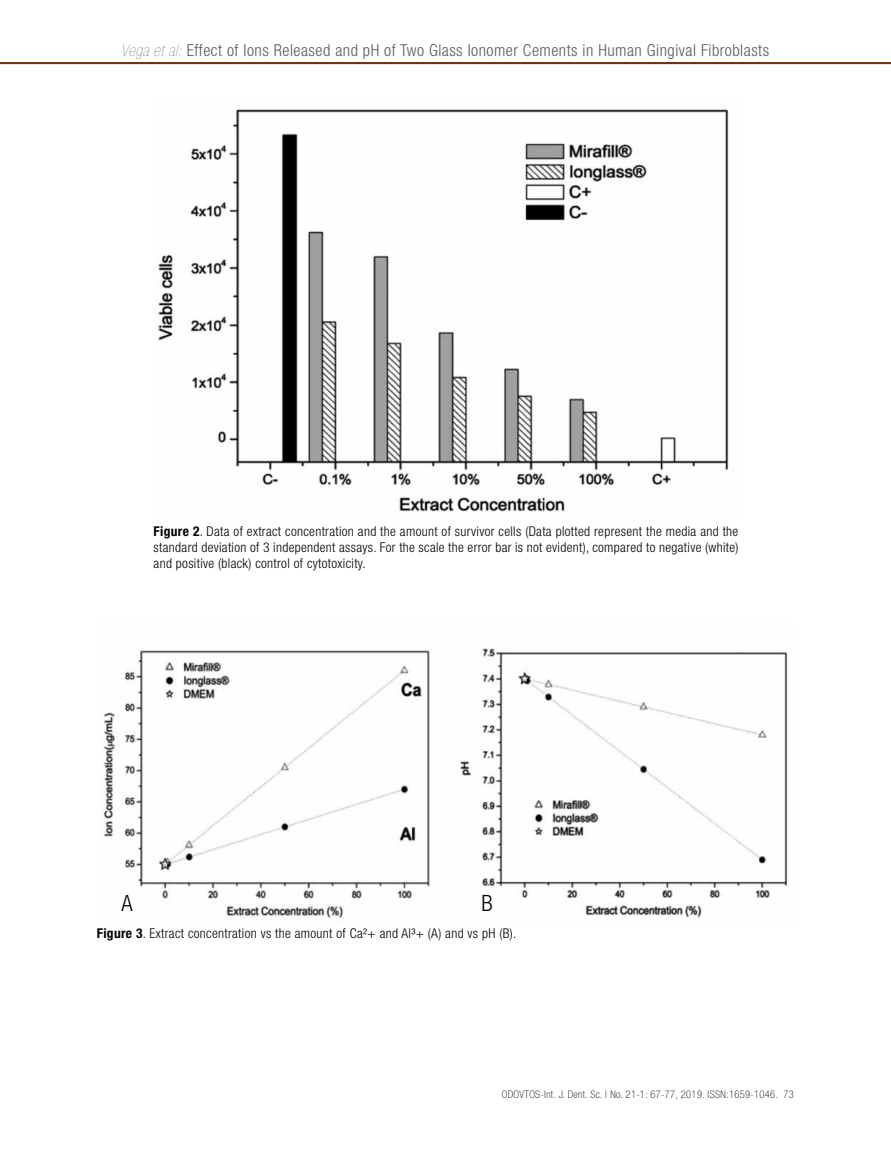
<style>
.page{position:relative;width:891px;height:1161px;background:#fff}
.page>*{position:absolute;margin:0;border:0;box-sizing:border-box;transform-origin:0 0}
.t1{font:300 condensed 22.5px "Helvetica Neue LT Std";color:#000}
.t2{font:300 condensed 16.5px "Helvetica Neue LT Std";letter-spacing:.03em;color:#5b5b5f}
.t3{font:300 condensed 13.5px/16.2px "Helvetica Neue LT Std";letter-spacing:.025em;color:#000;text-align:justify}
.t4{font:100 condensed 10.5px "Helvetica Neue LT Std";letter-spacing:.03em;color:#000}
.s1{font-weight:200;font-style:italic}
.s2{font-weight:700}
</style>
<div class="page">
<hr style="left:0;top:62px;width:891px;height:2px;background:#783200">
<img style="left:158px;top:109px;width:571px;height:404px">
<img style="left:103px;top:644px;width:685px;height:277px">
<p class="t2" style="left:121px;top:40px;width:650px"><span class="s1">Vega et al:</span> Effect of Ions Released and pH of Two Glass Ionomer Cements in Human Gingival Fibroblasts</p>
<p class="t3" style="left:154px;top:523px;width:586px"><span class="s2">Figure 2</span>. Data of extract concentration and the amount of survivor cells (Data plotted represent the media and the standard deviation of 3 independent assays. For the scale the error bar is not evident), compared to negative (white) and positive (black) control of cytotoxicity.</p>
<h1 class="t1" style="left:121px;top:890px;width:13px">A</h1>
<h1 class="t1" style="left:481px;top:890px;width:13px">B</h1>
<p class="t3" style="left:97px;top:925px;width:421px"><span class="s2">Figure 3</span>. Extract concentration vs the amount of Ca²+ and Al³+ (A) and vs pH (B).</p>
<p class="t4" style="left:502px;top:1089px;width:293px">ODOVTOS-Int. J. Dent. Sc. | No. 21-1: 67-77, 2019. ISSN:1659-1046. 73</p>
</div>
